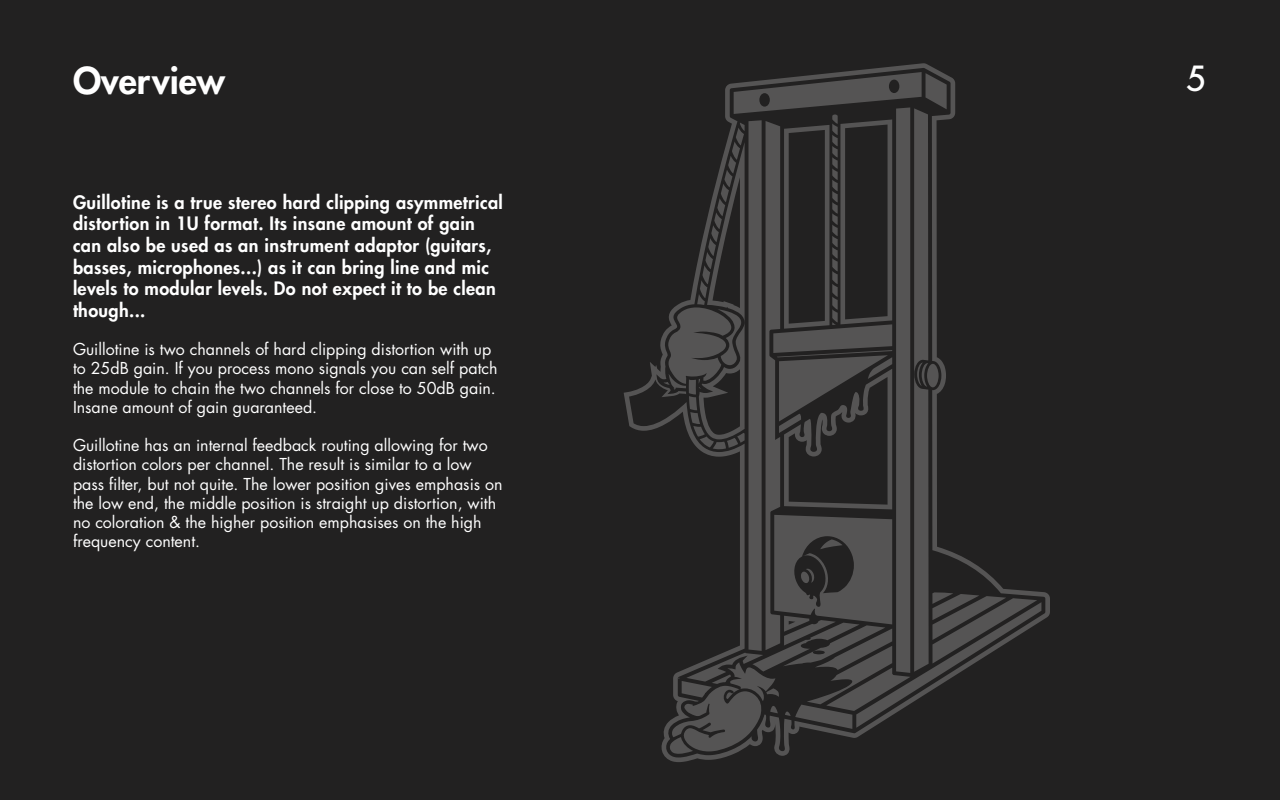
<style>
.page{position:relative;width:1280px;height:800px;background:#222121}
.page>*{position:absolute;margin:0;border:0;box-sizing:border-box;transform-origin:0 0}
.t1{font:800 36px "Futura Std";color:#fff}
.t2{font:500 36px "Futura BQ";color:#fff}
.t3{font:800 18px/21.6px "Futura Std";letter-spacing:.02em;color:#fff}
.t4{font:16px/19.2px "Futura Std";color:#fff}
</style>
<div class="page">
<svg style="left:624px;top:63px;width:426px;height:699px"></svg>
<svg style="left:663px;top:72px;width:378px;height:682px"></svg>
<h1 class="t1" style="left:73px;top:58px;width:154px">Overview</h1>
<h1 class="t2" style="left:1187px;top:58px;width:22px">5</h1>
<p class="t3" style="left:73px;top:191px;width:431px">Guillotine is a true stereo hard clipping asymmetrical distortion in 1U format. Its insane amount of gain can also be used as an instrument adaptor (guitars, basses, microphones...) as it can bring line and mic levels to modular levels. Do not expect it to be clean though...</p>
<p class="t4" style="left:73px;top:340px;width:426px">Guillotine is two channels of hard clipping distortion with up to 25dB gain. If you process mono signals you can self patch the module to chain the two channels for close to 50dB gain.<br>Insane amount of gain guaranteed.</p>
<p class="t4" style="left:73px;top:436px;width:431px">Guillotine has an internal feedback routing allowing for two distortion colors per channel. The result is similar to a low pass filter, but not quite. The lower position gives emphasis on the low end, the middle position is straight up distortion, with no coloration &amp; the higher position emphasises on the high frequency content.</p>
</div>
